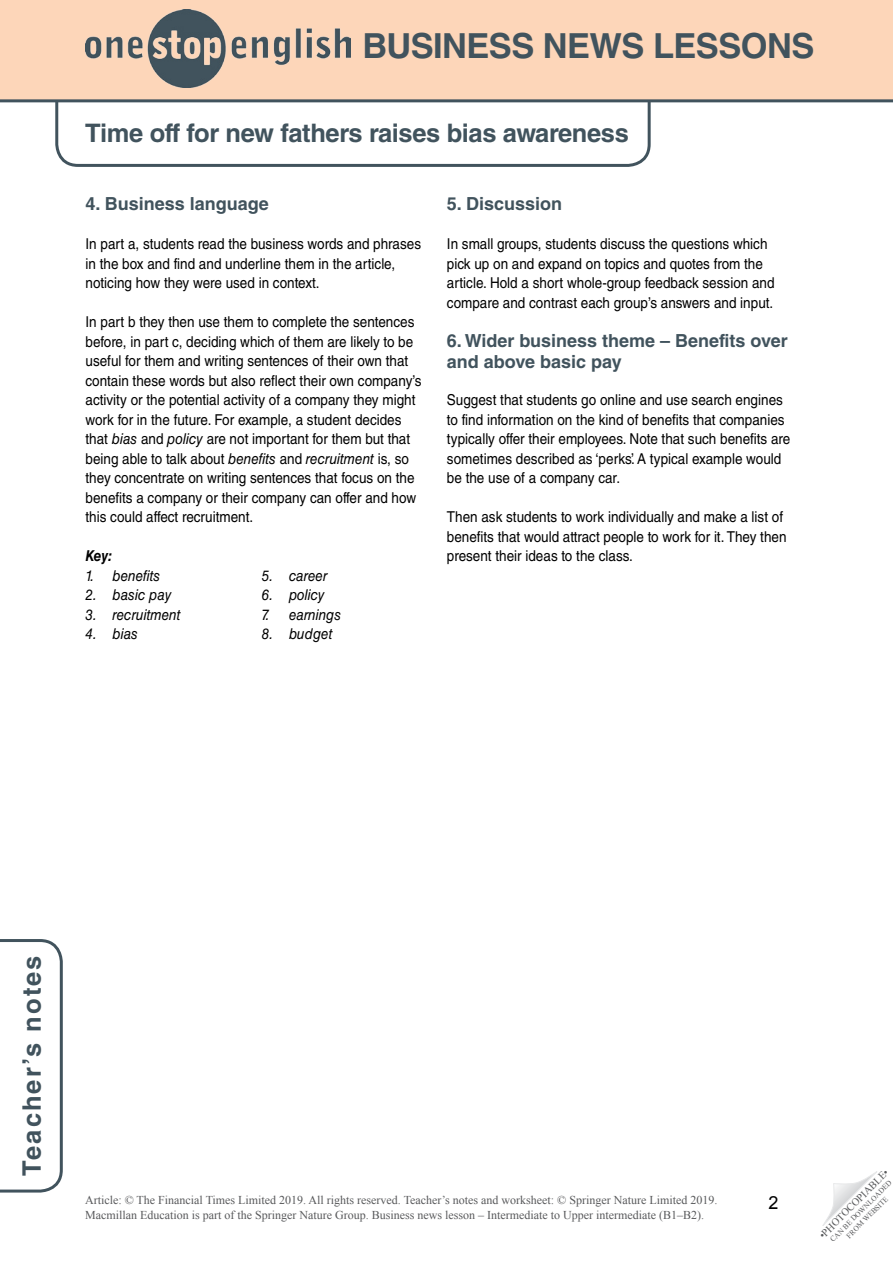
<style>
.page{position:relative;width:893px;height:1263px;background:#fff}
.page>*{position:absolute;margin:0;border:0;box-sizing:border-box;transform-origin:0 0}
.t1{font:700 34.5px "Helvetica LT Std";letter-spacing:-.015em;color:#41535d}
.t2{font:700 25.5px "Helvetica LT Std";letter-spacing:-.015em;color:#41535d}
.t3{font:700 25.5px "Helvetica LT Std";letter-spacing:.08em;color:#41535d}
.TN__Title{font:700 18px/21px "Helvetica LT Std";color:#41535d}
.t4{font:18px "Arial";color:#000}
.TN__Body_text{font:15px/19.5px "Helvetica LT Std";color:#000;scale:.9 1}
.t5{font:italic 15px "Helvetica LT Std";color:#000;scale:.9 1}
.TN__Key_title{font:italic 700 15px "Helvetica LT Std";color:#000;scale:.9 1}
.t6{font:12px/14.4px "Times New Roman";color:#58595b}
.t7{font:10.5px "Times New Roman";color:#58595b}
.t8{font:7.5px/9px "Times New Roman";color:#58595b;text-align:center}
.s1{font-style:italic}
</style>
<div class="page">
<svg style="left:54px;top:102px;width:598px;height:65px"></svg>
<svg style="left:822px;top:1171px;width:55px;height:55px"></svg>
<div style="left:0;top:0;width:893px;height:101px;background:#fdd6b9"></div>
<hr style="left:0;top:99px;width:893px;height:3px;background:#41535d">
<img style="left:86px;top:10px;width:265px;height:78px">
<svg style="left:0;top:939px;width:63px;height:254px"></svg>
<h1 class="t1" style="left:362px;top:25px;width:453px">BUSINESS NEWS LESSONS</h1>
<h2 class="t2" style="left:85px;top:118px;width:545px">Time off for new fathers raises bias awareness</h2>
<p class="TN__Title" style="left:86px;top:193px;width:185px">4. Business language</p>
<p class="TN__Body_text" style="left:86px;top:234px;width:374px">In part a, students read the business words and phrases in the box and find and underline them in the article, noticing how they were used in context.</p>
<p class="TN__Body_text" style="left:86px;top:312px;width:375px">In part b they then use them to complete the sentences before, in part c, deciding which of them are likely to be useful for them and writing sentences of their own that contain these words but also reflect their own company’s activity or the potential activity of a company they might work for in the future. For example, a student decides that <span class="s1">bias</span> and <span class="s1">policy</span> are not important for them but that being able to talk about <span class="s1">benefits</span> and <span class="s1">recruitment</span> is, so they concentrate on writing sentences that focus on the benefits a company or their company can offer and how this could affect recruitment.</p>
<p class="TN__Key_title" style="left:86px;top:547px;width:32px">Key:</p>
<p class="t5" style="left:86px;top:567px;width:85px">1. benefits</p>
<p class="t5" style="left:86px;top:586px;width:97px">2. basic pay</p>
<p class="t5" style="left:86px;top:606px;width:107px">3. recruitment</p>
<p class="t5" style="left:86px;top:625px;width:60px">4. bias</p>
<p class="t5" style="left:262px;top:567px;width:74px">5. career</p>
<p class="t5" style="left:262px;top:586px;width:71px">6. policy</p>
<p class="t5" style="left:262px;top:606px;width:90px">7. earnings</p>
<p class="t5" style="left:262px;top:625px;width:80px">8. budget</p>
<p class="TN__Title" style="left:447px;top:193px;width:117px">5. Discussion</p>
<p class="TN__Body_text" style="left:447px;top:234px;width:366px">In small groups, students discuss the questions which pick up on and expand on topics and quotes from the article. Hold a short whole-group feedback session and compare and contrast each group’s answers and input.</p>
<p class="TN__Title" style="left:447px;top:329px;width:342px">6. Wider business theme – Benefits over and above basic pay</p>
<p class="TN__Body_text" style="left:447px;top:390px;width:383px">Suggest that students go online and use search engines to find information on the kind of benefits that companies typically offer their employees. Note that such benefits are sometimes described as ‘perks’. A typical example would be the use of a company car.</p>
<p class="TN__Body_text" style="left:447px;top:507px;width:379px">Then ask students to work individually and make a list of benefits that would attract people to work for it. They then present their ideas to the class.</p>
<h2 class="t3" style="left:16px;top:1176px;width:222px;rotate:-90deg">Teacher’s notes</h2>
<p class="t6" style="left:85px;top:1193px;width:634px">Article: © The Financial Times Limited 2019. All rights reserved. Teacher’s notes and worksheet: © Springer Nature Limited 2019.<br>Macmillan Education is part of the Springer Nature Group. Business news lesson – Intermediate to Upper intermediate (B1–B2).</p>
<p class="t4" style="left:769px;top:1191px;width:12px">2</p>
<p class="t7" style="left:816px;top:1232px;width:95px;rotate:-45deg">•PHOTOCOPIABLE•</p>
<p class="t8" style="left:828px;top:1237px;width:85px;rotate:-45deg">CAN BE DOWNLOADED<br>FROM WEBSITE</p>
</div>
